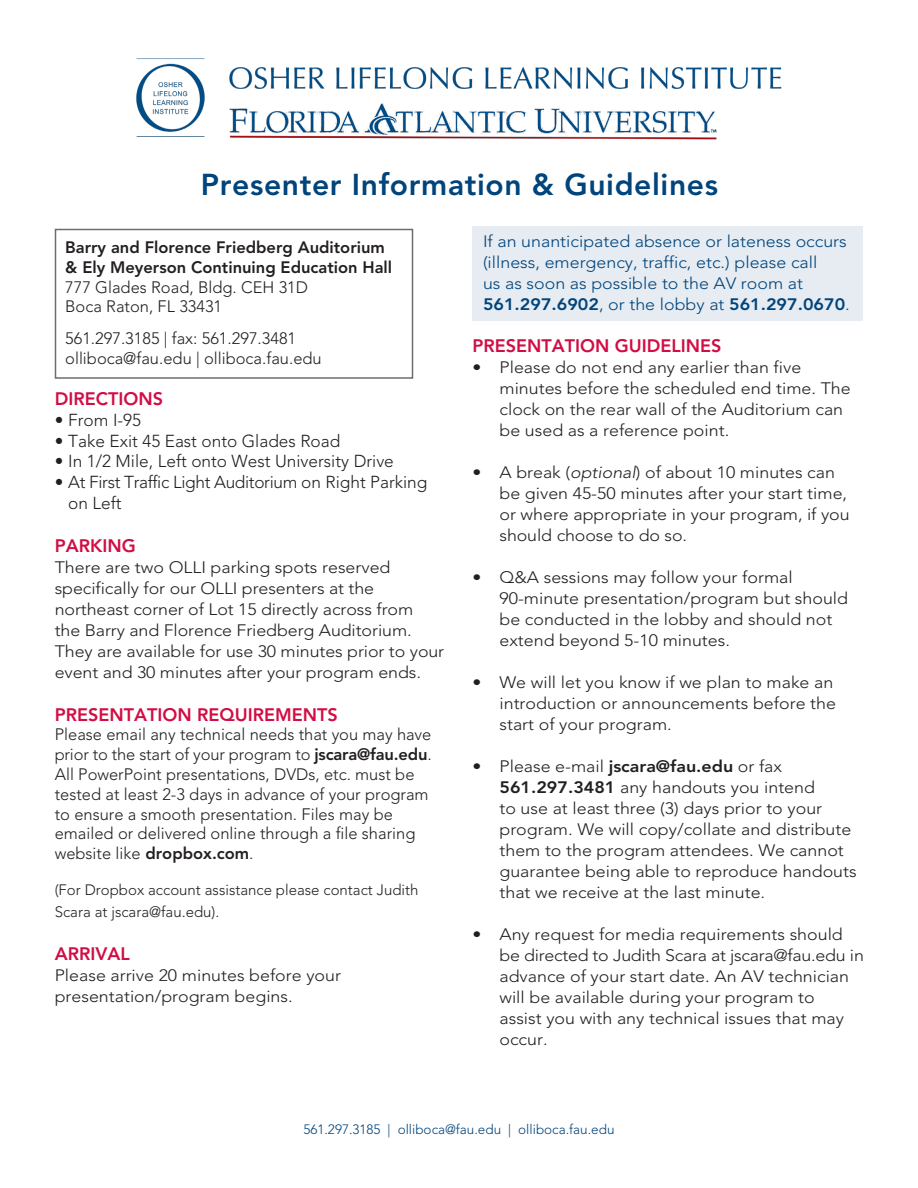
<style>
.page{position:relative;width:918px;height:1188px;background:#fff}
.page>*{position:absolute;margin:0;border:0;box-sizing:border-box;transform-origin:0 0}
.t1{font:800 30px "Avenir";letter-spacing:.02em;color:#00447b}
.t2{font:800 18px "Avenir";color:#d20d44}
.t3{font:300 17.25px "Avenir";color:#231f20}
.t4{font:300 17.25px/20.7px "Avenir";letter-spacing:-.02em;color:#231f20}
.t5{font:300 16.5px/21px "Avenir";color:#231f20;scale:1.08 1}
.t6{font:300 16.5px/19.8px "Avenir";color:#231f20}
.t7{font:300 16.5px/21px "Avenir";color:#00447b;scale:1.08 1}
.t8{font:800 16.5px "Avenir";color:#231f20}
.t9{font:300 15px/21.6px "Avenir";color:#231f20}
.t10{font:300 13.5px "Avenir";color:#00447b}
.s1{font-weight:800}
.s2{font-style:italic}
.s3{font-weight:400}
</style>
<div class="page">
<div style="left:472px;top:226px;width:391px;height:95px;background:#e6ecf2"></div>
<div style="left:55px;top:229px;width:358px;height:150px;border:2px solid #6c6d70"></div>
<img style="left:136px;top:58px;width:646px;height:82px">
<p class="t1" style="left:201px;top:167px;width:519px">Presenter Information &amp; Guidelines</p>
<p class="t7" style="left:483px;top:231px;width:341px">If an unanticipated absence or lateness occurs (illness, emergency, traffic, etc.) please call<br>us as soon as possible to the AV room at <span class="s1">561.297.6902</span>, or the lobby at <span class="s1">561.297.0670</span>.</p>
<p class="t2" style="left:473px;top:335px;width:250px">PRESENTATION GUIDELINES</p>
<p class="t5" style="left:500px;top:357px;width:327px;text-indent:-27px">• Please do not end any earlier than five minutes before the scheduled end time. The clock on the rear wall of the Auditorium can be used as a reference point.</p>
<p class="t5" style="left:500px;top:462px;width:326px;text-indent:-27px">• A break (<span class="s2">optional</span>) of about 10 minutes can be given 45-50 minutes after your start time, or where appropriate in your program, if you should choose to do so.</p>
<p class="t5" style="left:500px;top:567px;width:324px;text-indent:-27px">• Q&amp;A sessions may follow your formal 90-minute presentation/program but should be conducted in the lobby and should not extend beyond 5-10 minutes.</p>
<p class="t5" style="left:500px;top:672px;width:313px;text-indent:-27px">• We will let you know if we plan to make an introduction or announcements before the start of your program.</p>
<p class="t5" style="left:500px;top:756px;width:332px;text-indent:-27px">• Please e-mail <span class="s1">jscara@fau.edu</span> or fax <span class="s1">561.297.3481</span> any handouts you intend<br>to use at least three (3) days prior to your program. We will copy/collate and distribute them to the program attendees. We cannot guarantee being able to reproduce handouts that we receive at the last minute.</p>
<p class="t5" style="left:500px;top:924px;width:339px;text-indent:-27px">• Any request for media requirements should be directed to Judith Scara at jscara@fau.edu in advance of your start date. An AV technician will be available during your program to<br>assist you with any technical issues that may occur.</p>
<p class="t8" style="left:65px;top:237px;width:321px">Barry and Florence Friedberg Auditorium</p>
<p class="t8" style="left:65px;top:257px;width:328px">&amp; Ely Meyerson Continuing Education Hall</p>
<p class="t6" style="left:65px;top:277px;width:244px">777 Glades Road, Bldg. CEH 31D</p>
<p class="t6" style="left:65px;top:297px;width:158px">Boca Raton, FL 33431</p>
<p class="t6" style="left:65px;top:329px;width:232px">561.297.3185 | fax: 561.297.3481</p>
<p class="t6" style="left:65px;top:348px;width:258px">olliboca@fau.edu | olliboca.fau.edu</p>
<p class="t2" style="left:55px;top:388px;width:110px">DIRECTIONS</p>
<p class="t3" style="left:55px;top:410px;width:88px"><span class="s3">¥</span> From I-95</p>
<p class="t3" style="left:55px;top:431px;width:287px"><span class="s3">¥</span> Take Exit 45 East onto Glades Road</p>
<p class="t3" style="left:55px;top:451px;width:341px"><span class="s3">¥</span> In 1/2 Mile, Left onto West University Drive</p>
<p class="t4" style="left:68px;top:472px;width:361px;text-indent:-14px"><span class="s3">¥</span> At First Traffic Light Auditorium on Right Parking on Left</p>
<p class="t2" style="left:55px;top:535px;width:83px">PARKING</p>
<p class="t5" style="left:55px;top:557px;width:362px">There are two OLLI parking spots reserved specifically for our OLLI presenters at the northeast corner of Lot 15 directly across from<br>the Barry and Florence Friedberg Auditorium.<br>They are available for use 30 minutes prior to your event and 30 minutes after your program ends.</p>
<p class="t2" style="left:55px;top:704px;width:284px">PRESENTATION REQUIREMENTS</p>
<p class="t6" style="left:55px;top:725px;width:379px">Please email any technical needs that you may have prior to the start of your program to <span class="s1">jscara@fau.edu</span>.<br>All PowerPoint presentations, DVDs, etc. must be tested at least 2-3 days in advance of your program to ensure a smooth presentation. Files may be emailed or delivered online through a file sharing website like <span class="s1">dropbox.com</span>.</p>
<p class="t9" style="left:55px;top:879px;width:365px">(For Dropbox account assistance please contact Judith<br>Scara at jscara@fau.edu).</p>
<p class="t2" style="left:55px;top:943px;width:77px">ARRIVAL</p>
<p class="t5" style="left:55px;top:965px;width:267px">Please arrive 20 minutes before your presentation/program begins.</p>
<p class="t10" style="left:303px;top:1122px;width:313px">561.297.3185 | olliboca@fau.edu | olliboca.fau.edu</p>
</div>
